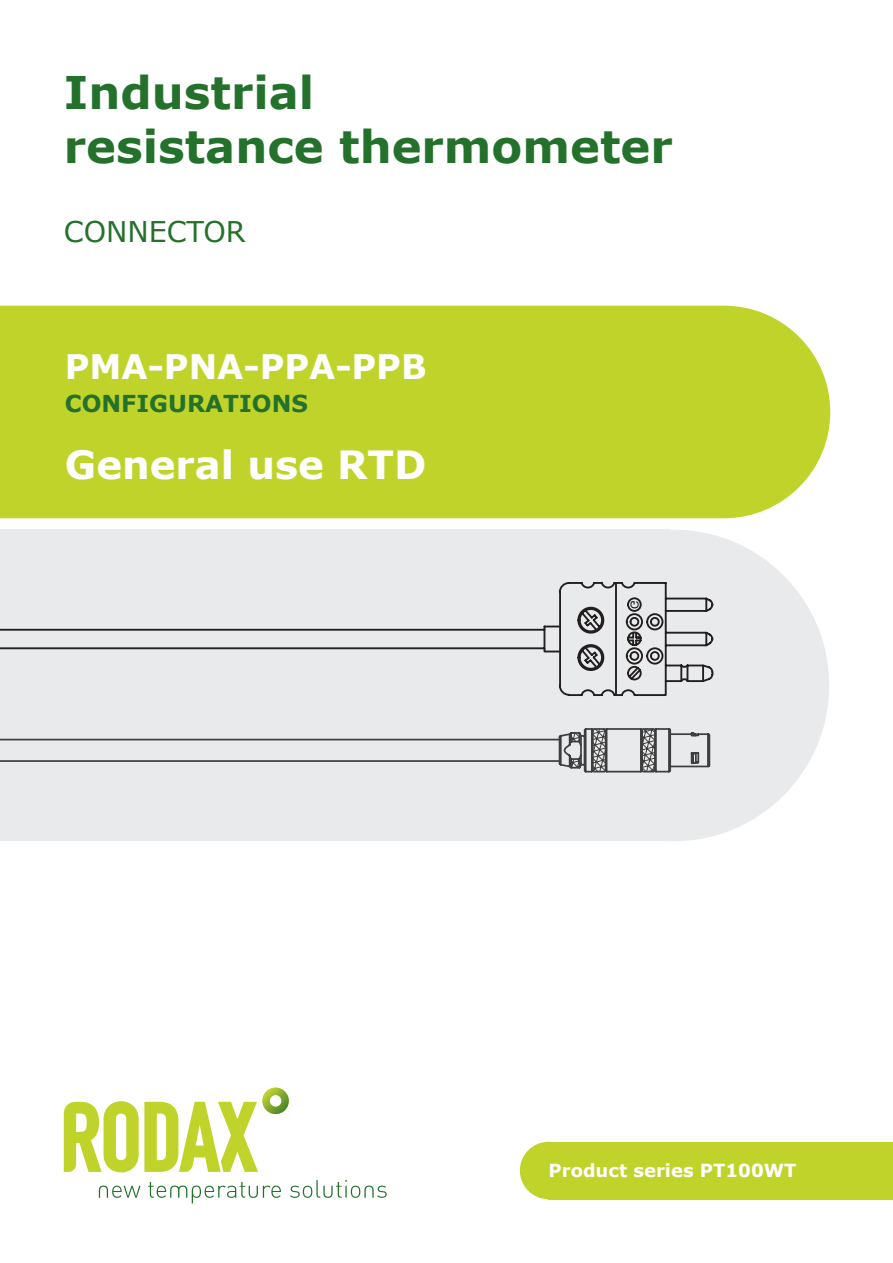
<style>
.page{position:relative;width:893px;height:1263px;background:#fff}
.page>*{position:absolute;margin:0;border:0;box-sizing:border-box;transform-origin:0 0}
.t1{font:700 45px/54px "Verdana";color:#23712a}
.t2{font:700 38.85px "Verdana";color:#fff}
.t3{font:700 33.75px "Verdana";color:#fff}
.t4{font:28.5px "Verdana";color:#23712a}
.t5{font:700 23.25px "Verdana";color:#23712a}
.t6{font:700 18px "Verdana";color:#fff}
</style>
<div class="page">
<div style="left:0;top:530px;width:670px;height:311px;background:#e9eaeb"></div>
<div style="left:518px;top:530px;width:311px;height:311px;background:#e9eaeb;border-radius:50%"></div>
<div style="left:0;top:306px;width:830px;height:212px;background:#c0d32b"></div>
<svg style="left:64px;top:1087px;width:225px;height:85px"></svg>
<svg style="left:99px;top:1185px;width:41px;height:13px"></svg>
<svg style="left:148px;top:1182px;width:133px;height:21px"></svg>
<svg style="left:290px;top:1180px;width:97px;height:18px"></svg>
<div style="left:549px;top:1142px;width:344px;height:57px;background:#c0d32b"></div>
<div style="left:520px;top:1142px;width:57px;height:57px;background:#c0d32b;border-radius:50%"></div>
<svg style="left:0;top:728px;width:711px;height:45px"></svg>
<svg style="left:0;top:582px;width:714px;height:114px"></svg>
<p class="t1" style="left:64px;top:66px;width:610px">Industrial<br>resistance thermometer</p>
<p class="t4" style="left:64px;top:214px;width:183px">CONNECTOR</p>
<p class="t3" style="left:65px;top:345px;width:363px">PMA-PNA-PPA-PPB</p>
<p class="t5" style="left:65px;top:389px;width:245px">CONFIGURATIONS</p>
<p class="t2" style="left:65px;top:439px;width:363px">General use RTD</p>
<p class="t6" style="left:549px;top:1159px;width:249px">Product series PT100WT</p>
</div>
